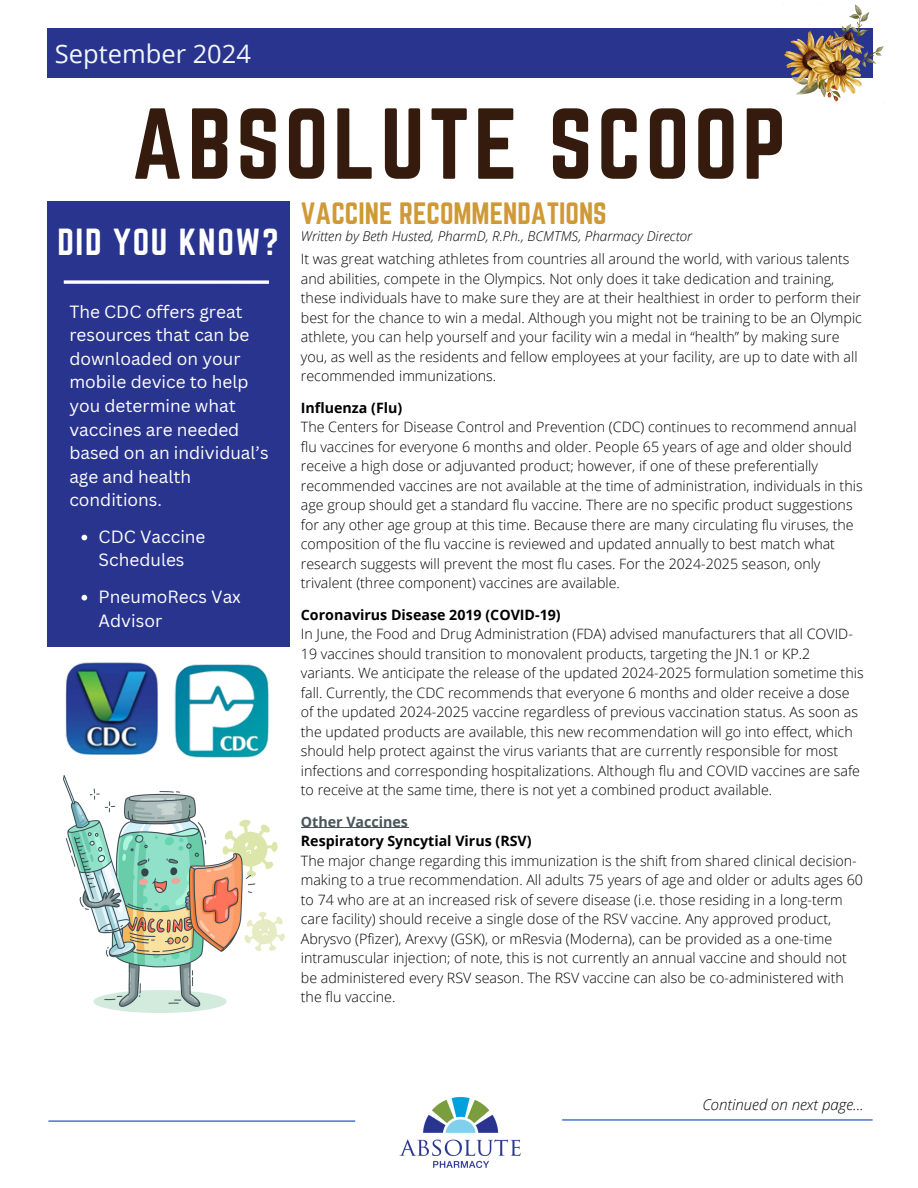
<style>
.page{position:relative;width:918px;height:1188px;background:#fff}
.page>*{position:absolute;margin:0;border:0;box-sizing:border-box;transform-origin:0 0}
.t1{font:88.05px "Norwester";letter-spacing:.05em;color:#341b0d}
.t2{font:33px "Norwester";letter-spacing:.05em;color:#fff}
.t3{font:27px "Norwester";color:#cf9a36}
.t4{font:25.5px "Open Sans";color:#f3f7fa}
.t5{font:17.25px/23.5px "Canva Sans";color:#fff}
.t6{font:italic 300 15px "Open Sans";color:#000}
.t7{font:300 14.25px/19.5px "Open Sans";color:#000}
.t8{font:700 14.25px "Open Sans";color:#000}
.t9{font:700 14.25px "Open Sans";color:#48565b}
.t10{font:italic 300 13.5px "Open Sans";color:#000}
</style>
<div class="page">
<div style="left:47px;top:28px;width:826px;height:50px;background:#29348f"></div>
<div style="left:47px;top:201px;width:242px;height:446px;background:#29348f"></div>
<hr style="left:49px;top:1121px;width:306px;height:1px;background:#0b46b8">
<hr style="left:562px;top:1119px;width:310px;height:2px;background:#0b46b8">
<img style="left:399px;top:1097px;width:122px;height:71px">
<svg style="left:63px;top:280px;width:206px;height:4px"></svg>
<img style="left:63px;top:776px;width:222px;height:236px">
<img style="left:784px;top:4px;width:100px;height:98px">
<hr style="left:301px;top:827px;width:107px;height:1px;background:#48565b">
<img style="left:65px;top:662px;width:94px;height:93px">
<img style="left:174px;top:664px;width:95px;height:94px">
<svg style="left:82px;top:535px;width:5px;height:5px"></svg>
<svg style="left:82px;top:595px;width:5px;height:6px"></svg>
<p class="t4" style="left:55px;top:35px;width:198px">September 2024</p>
<p class="t1" style="left:132px;top:91px;width:656px">ABSOLUTE SCOOP</p>
<p class="t2" style="left:57px;top:222px;width:223px">DID YOU KNOW?</p>
<p class="t5" style="left:69px;top:299px;width:201px">The CDC offers great resources that can be downloaded on your mobile device to help you determine what vaccines are needed based on an individual’s age and health conditions.</p>
<p class="t5" style="left:99px;top:524px;width:108px">CDC Vaccine<br>Schedules</p>
<p class="t5" style="left:99px;top:584px;width:144px">PneumoRecs Vax<br>Advisor</p>
<p class="t3" style="left:301px;top:197px;width:307px">VACCINE RECOMMENDATIONS</p>
<p class="t10" style="left:301px;top:227px;width:393px">Written by Beth Husted, PharmD, R.Ph., BCMTMS, Pharmacy Director</p>
<h1 class="t7" style="left:301px;top:249px;width:563px">It was great watching athletes from countries all around the world, with various talents and abilities, compete in the Olympics. Not only does it take dedication and training, these individuals have to make sure they are at their healthiest in order to perform their best for the chance to win a medal. Although you might not be training to be an Olympic athlete, you can help yourself and your facility win a medal in “health” by making sure you, as well as the residents and fellow employees at your facility, are up to date with all recommended immunizations.</h1>
<h3 class="t8" style="left:301px;top:397px;width:103px">Influenza (Flu)</h3>
<h2 class="t7" style="left:301px;top:417px;width:563px">The Centers for Disease Control and Prevention (CDC) continues to recommend annual flu vaccines for everyone 6 months and older. People 65 years of age and older should receive a high dose or adjuvanted product; however, if one of these preferentially recommended vaccines are not available at the time of administration, individuals in this age group should get a standard flu vaccine. There are no specific product suggestions for any other age group at this time. Because there are many circulating flu viruses, the composition of the flu vaccine is reviewed and updated annually to best match what research suggests will prevent the most flu cases. For the 2024-2025 season, only trivalent (three component) vaccines are available.</h2>
<p class="t8" style="left:301px;top:604px;width:261px">Coronavirus Disease 2019 (COVID-19)</p>
<p class="t7" style="left:301px;top:624px;width:564px">In June, the Food and Drug Administration (FDA) advised manufacturers that all COVID-19 vaccines should transition to monovalent products, targeting the JN.1 or KP.2 variants. We anticipate the release of the updated 2024-2025 formulation sometime this fall. Currently, the CDC recommends that everyone 6 months and older receive a dose of the updated 2024-2025 vaccine regardless of previous vaccination status. As soon as the updated products are available, this new recommendation will go into effect, which should help protect against the virus variants that are currently responsible for most infections and corresponding hospitalizations. Although flu and COVID vaccines are safe to receive at the same time, there is not yet a combined product available.</p>
<p class="t9" style="left:301px;top:811px;width:109px">Other Vaccines</p>
<p class="t8" style="left:301px;top:831px;width:232px">Respiratory Syncytial Virus (RSV)</p>
<p class="t7" style="left:301px;top:850px;width:564px">The major change regarding this immunization is the shift from shared clinical decision&shy;making to a true recommendation. All adults 75 years of age and older or adults ages 60 to 74 who are at an increased risk of severe disease (i.e. those residing in a long-term care facility) should receive a single dose of the RSV vaccine. Any approved product, Abrysvo (Pfizer), Arexvy (GSK), or mResvia (Moderna), can be provided as a one-time intramuscular injection; of note, this is not currently an annual vaccine and should not be administered every RSV season. The RSV vaccine can also be co-administered with the flu vaccine.</p>
<h5 class="t6" style="left:702px;top:1094px;width:163px">Continued on next page...</h5>
</div>
